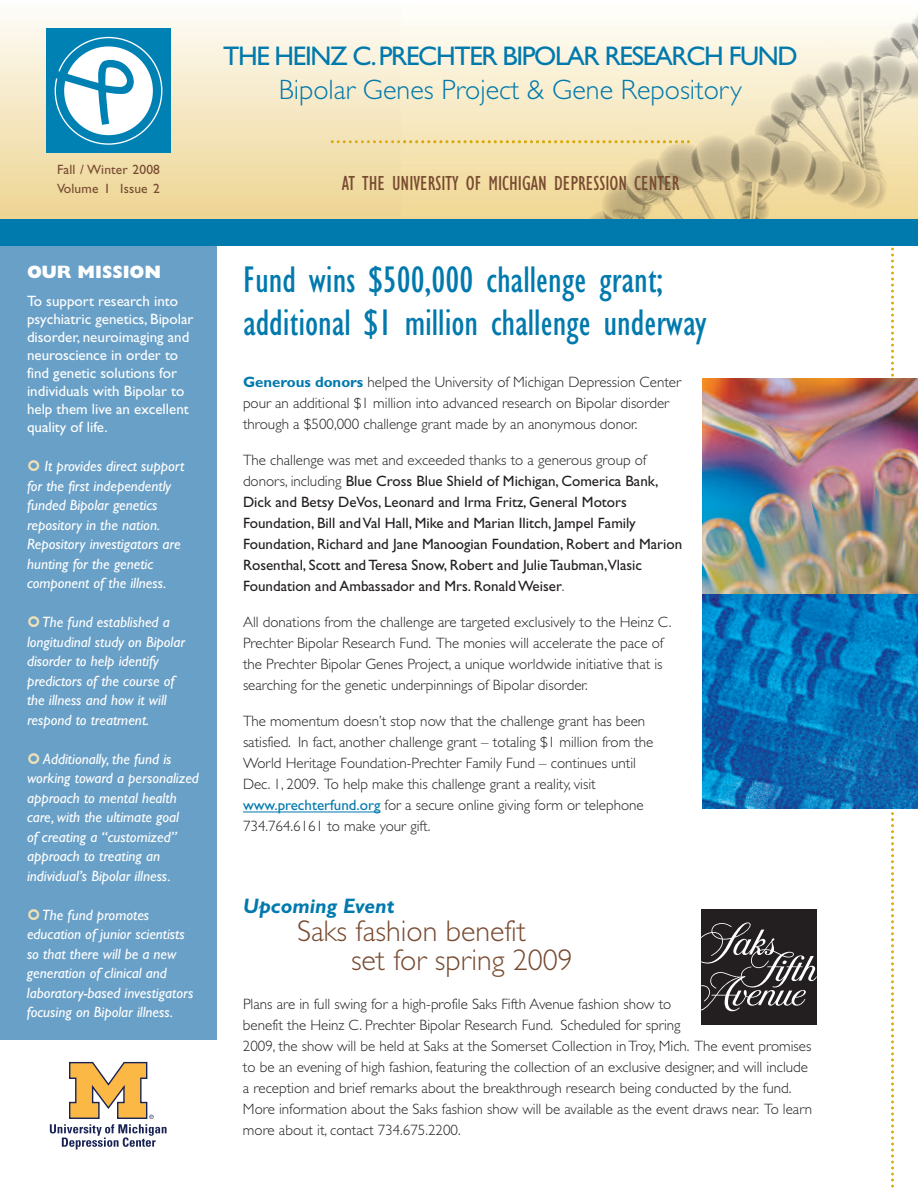
<style>
.page{position:relative;width:918px;height:1188px;background:#fff}
.page>*{position:absolute;margin:0;border:0;box-sizing:border-box;transform-origin:0 0}
.t1{font:condensed 38.25px/43px "Gill Sans";color:#0079ad}
.t2{font:300 30px/28.5px "Gill Sans";color:#784b31}
.t3{font:300 28.05px "Gill Sans";color:#0079ad}
.t4{font:27px "Gill Sans";letter-spacing:-.05em;color:#0079ad}
.t5{font:condensed 21px "Gill Sans";color:#784b31}
.t6{font:italic 700 21px "Gill Sans";color:#0079ad}
.t7{font:800 18px "Gill Sans";color:#fff}
.t8{font:300 15px/21px "Gill Sans";color:#231f20}
.t9{font:italic 15px/19.5px "Gill Sans";color:#fff}
.t10{font:15px/21px "Gill Sans";color:#231f20}
.t11{font:15px/18px "Gill Sans";color:#fff}
.t12{font:13.5px/18.3px "Gill Sans";letter-spacing:.01em;color:#784b31}
.s1{font-weight:700;color:#0079ad}
.s2{font-weight:300}
.s3{font-weight:400;color:#0079ad}
</style>
<div class="page">
<div style="left:0;top:0;width:918px;height:241px;background:linear-gradient(to bottom,#fefdfa,#ecd086)"></div>
<div style="left:0;top:233px;width:217px;height:807px;background:#69a0c7"></div>
<svg style="left:331px;top:140px;width:70px;height:3px"></svg>
<img style="left:401px;top:0;width:517px;height:219px">
<svg style="left:891px;top:247px;width:3px;height:941px"></svg>
<img style="left:599px;top:140px;width:91px;height:3px">
<div style="left:46px;top:28px;width:125px;height:125px;background:#0081b4"></div>
<div style="left:64px;top:46px;width:89px;height:89px;background:#fff;border-radius:50%"></div>
<svg style="left:55px;top:59px;width:79px;height:66px"></svg>
<hr style="left:243px;top:812px;width:137px;height:1px;background:#0079ad">
<svg style="left:50px;top:1061px;width:117px;height:88px"></svg>
<div style="left:701px;top:909px;width:116px;height:115px;background:#231f20"></div>
<svg style="left:701px;top:922px;width:116px;height:89px"></svg>
<div style="left:0;top:219px;width:918px;height:27px;background:#0079ad"></div>
<img style="left:702px;top:594px;width:216px;height:214px">
<img style="left:702px;top:378px;width:216px;height:216px">
<p class="t12" style="left:57px;top:162px;width:104px">Fall / Winter 2008<br>Volume 1 Issue 2</p>
<h3 class="t4" style="left:223px;top:45px;width:576px">THE HEINZ C.PRECHTER BIPOLAR RESEARCH FUND</h3>
<h3 class="t3" style="left:279px;top:78px;width:465px">Bipolar Genes Project &amp; Gene Repository</h3>
<h3 class="t5" style="left:342px;top:175px;width:339px">AT THE UNIVERSITY OF MICHIGAN DEPRESSION CENTER</h3>
<p class="t7" style="left:27px;top:265px;width:136px">OUR MISSION</p>
<p class="t11" style="left:27px;top:294px;width:168px">To support research into psychiatric genetics, Bipolar disorder, neuroimaging and neuroscience in order to find genetic solutions for individuals with Bipolar to help them live an excellent quality of life.</p>
<p class="t9" style="left:27px;top:458px;width:159px;text-indent:18px">It provides direct support for the first independently funded Bipolar genetics repository in the nation.<br>Repository investigators are hunting for the genetic component of the illness.</p>
<p class="t9" style="left:27px;top:614px;width:160px;text-indent:15px">The fund established a longitudinal study on Bipolar disorder to help identify predictors of the course of the illness and how it will respond to treatment.</p>
<p class="t9" style="left:27px;top:751px;width:173px;text-indent:16px">Additionally, the fund is working toward a personalized approach to mental health care, with the ultimate goal<br>of creating a “customized” approach to treating an individual’s Bipolar illness.</p>
<p class="t9" style="left:27px;top:907px;width:168px;text-indent:15px">The fund promotes education of junior scientists so that there will be a new generation of clinical and laboratory-based investigators focusing on Bipolar illness.</p>
<h1 class="t1" style="left:243px;top:261px;width:465px">Fund wins $500,000 challenge grant; additional $1 million challenge underway</h1>
<p class="t8" style="left:243px;top:373px;width:440px"><span class="s1">Generous donors</span> helped the University of Michigan Depression Center pour an additional $1 million into advanced research on Bipolar disorder through a $500,000 challenge grant made by an anonymous donor.</p>
<p class="t10" style="left:243px;top:451px;width:441px"><span class="s2">The challenge was met and exceeded thanks to a generous group of donors, including</span> Blue Cross Blue Shield of Michigan, Comerica Bank, Dick and Betsy DeVos, Leonard and Irma Fritz, General Motors Foundation, Bill andVal Hall, Mike and Marian Ilitch, Jampel Family Foundation, Richard and Jane Manoogian Foundation, Robert and Marion Rosenthal, Scott andTeresa Snow, Robert and Julie Taubman,Vlasic Foundation and Ambassador and Mrs. RonaldWeiser<span class="s2">.</span></p>
<p class="t8" style="left:243px;top:613px;width:430px">All donations from the challenge are targeted exclusively to the Heinz C.<br>Prechter Bipolar Research Fund. The monies will accelerate the pace of the Prechter Bipolar Genes Project, a unique worldwide initiative that is searching for the genetic underpinnings of Bipolar disorder.</p>
<p class="t8" style="left:243px;top:712px;width:412px">The momentum doesn’t stop now that the challenge grant has been satisfied. In fact, another challenge grant – totaling $1 million from the World Heritage Foundation-Prechter Family Fund – continues until Dec. 1, 2009. To help make this challenge grant a reality, visit <span class="s3">www.prechterfund.org</span> for a secure online giving form or telephone 734.764.6161 to make your gift.</p>
<h3 class="t6" style="left:243px;top:898px;width:153px">Upcoming Event</h3>
<h2 class="t2" style="left:351px;top:920px;width:223px;text-indent:-54px">Saks fashion benefit<br>set for spring 2009</h2>
<p class="t8" style="left:243px;top:994px;width:571px">Plans are in full swing for a high-profile Saks Fifth Avenue fashion show to<br>benefit the Heinz C. Prechter Bipolar Research Fund. Scheduled for spring<br>2009, the show will be held at Saks at the Somerset Collection inTroy, Mich. The event promises to be an evening of high fashion, featuring the collection of an exclusive designer, and will include a reception and brief remarks about the breakthrough research being conducted by the fund.<br>More information about the Saks fashion show will be available as the event draws near. To learn more about it, contact 734.675.2200.</p>
</div>
